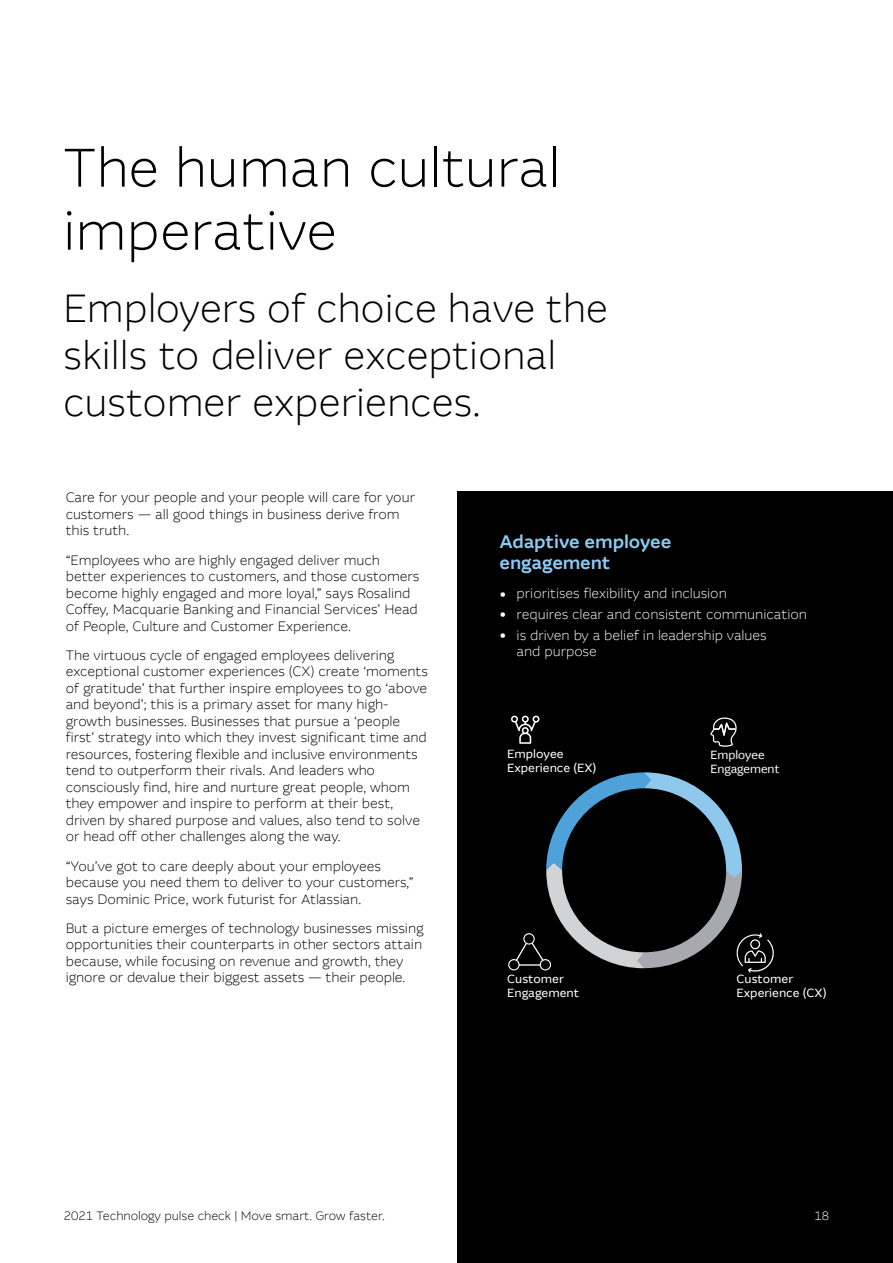
<style>
.page{position:relative;width:893px;height:1263px;background:#fff}
.page>*{position:absolute;margin:0;border:0;box-sizing:border-box;transform-origin:0 0}
.t1{font:300 54px/63px "MCQ Global";color:#000}
.t2{font:300 39px/46.8px "MCQ Global";color:#000}
.t3{font:500 18px/21px "MCQ Global";letter-spacing:-.01em;color:#8cc9f2}
.t4{font:300 13.5px/16.5px "MCQ Global";color:#000}
.t5{font:300 13.5px/16.5px "MCQ Global";color:#fff}
.t6{font:300 12px "MCQ Global";color:#000}
.t7{font:300 12px "MCQ Global";color:#fff}
.t8{font:11.7px/14.4px "MCQ Global";color:#fff}
.t9{font:11.7px/14.4px "MCQ Global Display";color:#fff}
.s1{font-size:20.25px}
</style>
<div class="page">
<div style="left:457px;top:492px;width:436px;height:771px;background:#000"></div>
<svg style="left:511px;top:715px;width:28px;height:29px"></svg>
<svg style="left:710px;top:717px;width:27px;height:30px"></svg>
<svg style="left:508px;top:772px;width:266px;height:201px"></svg>
<h1 class="t1" style="left:63px;top:136px;width:499px">The human cultural imperative</h1>
<h2 class="t2" style="left:63px;top:285px;width:546px">Employers of choice have the skills to deliver exceptional customer experiences.</h2>
<p class="t4" style="left:66px;top:489px;width:351px">Care for your people and your people will care for your customers — all good things in business derive from this truth.</p>
<p class="t4" style="left:66px;top:552px;width:355px">“Employees who are highly engaged deliver much better experiences to customers, and those customers become highly engaged and more loyal,” says Rosalind Coffey, Macquarie Banking and Financial Services’ Head of People, Culture and Customer Experience.</p>
<p class="t4" style="left:66px;top:647px;width:364px">The virtuous cycle of engaged employees delivering exceptional customer experiences (CX) create ‘moments of gratitude’ that further inspire employees to go ‘above and beyond’; this is a primary asset for many high&shy;growth businesses. Businesses that pursue a ‘people first’ strategy into which they invest significant time and resources, fostering flexible and inclusive environments tend to outperform their rivals. And leaders who consciously find, hire and nurture great people, whom they empower and inspire to perform at their best, driven by shared purpose and values, also tend to solve or head off other challenges along the way.</p>
<p class="t4" style="left:66px;top:858px;width:349px">“You’ve got to care deeply about your employees because you need them to deliver to your customers,” says Dominic Price, work futurist for Atlassian.</p>
<p class="t4" style="left:66px;top:920px;width:359px">But a picture emerges of technology businesses missing opportunities their counterparts in other sectors attain because, while focusing on revenue and growth, they ignore or devalue their biggest assets — their people.</p>
<h3 class="t3" style="left:500px;top:532px;width:173px">Adaptive employee engagement</h3>
<p class="t5" style="left:500px;top:585px;width:229px"><span class="s1">•</span> prioritises flexibility and inclusion</p>
<p class="t5" style="left:500px;top:606px;width:309px"><span class="s1">•</span> requires clear and consistent communication</p>
<p class="t5" style="left:517px;top:627px;width:252px;text-indent:-17px"><span class="s1">•</span> is driven by a belief in leadership values and purpose</p>
<p class="t8" style="left:507px;top:747px;width:91px">Employee<br>Experience (EX)</p>
<p class="t9" style="left:710px;top:748px;width:70px">Employee<br>Engagement</p>
<p class="t8" style="left:507px;top:972px;width:73px">Customer<br>Engagement</p>
<p class="t8" style="left:737px;top:972px;width:91px">Customer<br>Experience (CX)</p>
<p class="t6" style="left:64px;top:1209px;width:322px">2021 Technology pulse check | Move smart. Grow faster.</p>
<p class="t7" style="left:814px;top:1209px;width:16px">18</p>
</div>
